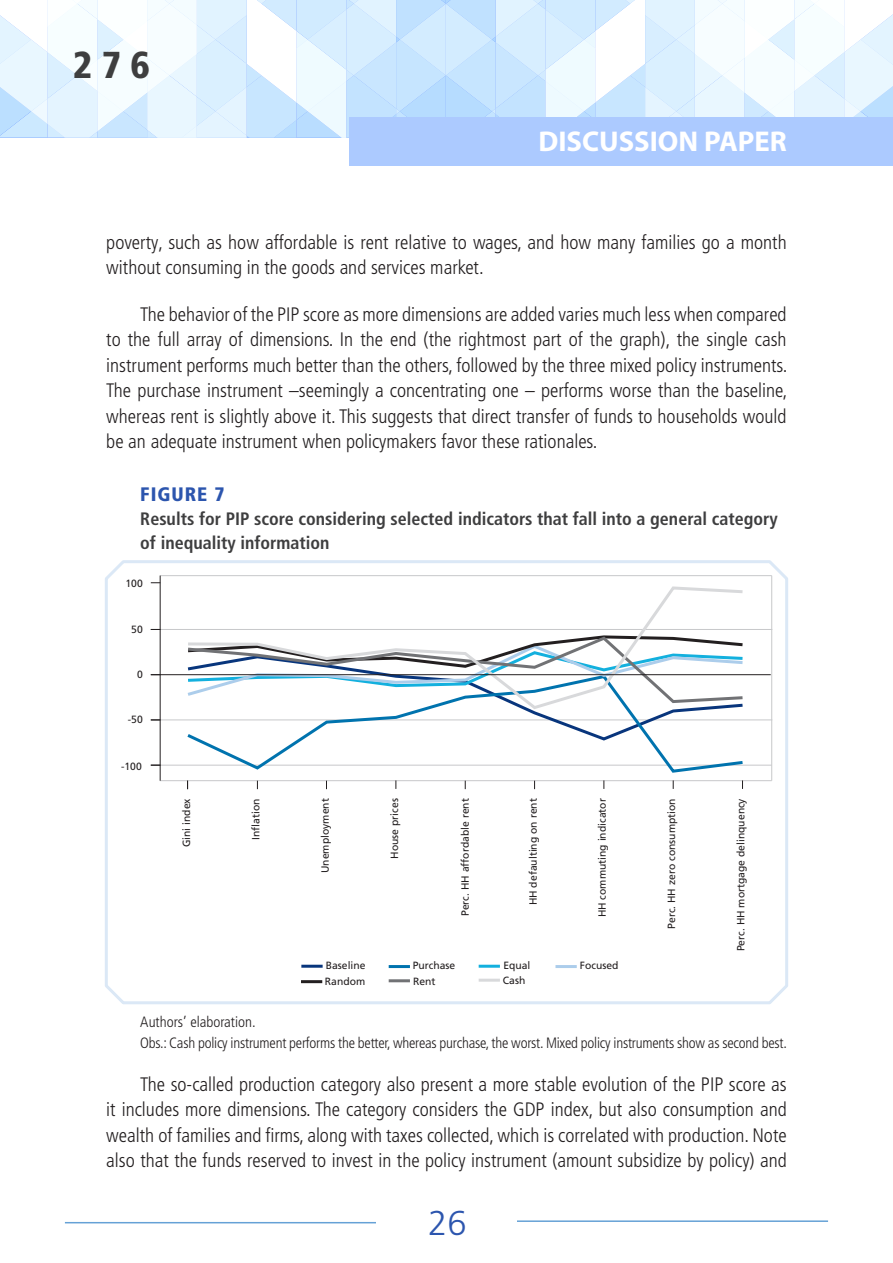
<style>
.page{position:relative;width:893px;height:1263px;background:#fff}
.page>*{position:absolute;margin:0;border:0;box-sizing:border-box;transform-origin:0 0}
.t1{font:900 condensed 37.5px "Frutiger LT Pro";color:#3e3e3f}
.t2{font:300 34.5px "Frutiger LT Pro";color:#2c55ae}
.t3{font:700 28.65px "Myriad Pro";color:#fff}
.texto_corrido{font:300 condensed 19.5px/25.5px "Frutiger LT Pro";color:#231f20;text-align:justify}
.titulo_1_número{font:900 condensed 19.5px "Frutiger LT Pro";letter-spacing:.05em;color:#2c55ae}
.titulo_2_título_do_g{font:700 condensed 18px/24px "Frutiger LT Pro";color:#3e3e3f}
.elaboracao_grafico{font:300 condensed 15px "Frutiger LT Pro";letter-spacing:-.015em;color:#231f20}
.fonte_grafico{font:300 condensed 15px "Frutiger LT Pro";color:#231f20}
.t4{font:10.5px "Frutiger LT Pro";color:#231f20}
</style>
<div class="page">
<svg style="left:0;top:0;width:893px;height:138px"></svg>
<div style="left:349px;top:117px;width:544px;height:49px;background:#accaff"></div>
<hr style="left:517px;top:1220px;width:311px;height:2px;background:#65a1d6">
<hr style="left:65px;top:1222px;width:311px;height:1px;background:#65a1d6">
<svg style="left:105px;top:560px;width:683px;height:445px"></svg>
<hr style="left:160px;top:575px;width:612px;height:1px;background:#c7c8ca">
<hr style="left:160px;top:629px;width:612px;height:1px;background:#c7c8ca">
<hr style="left:160px;top:720px;width:612px;height:1px;background:#c7c8ca">
<hr style="left:160px;top:765px;width:612px;height:1px;background:#c7c8ca">
<hr style="left:160px;top:780px;width:612px;height:1px;background:#c7c8ca">
<hr style="left:160px;top:576px;width:1px;height:205px;background:#231f20">
<hr style="left:771px;top:576px;width:1px;height:205px;background:#c7c8ca">
<svg style="left:184px;top:705px;width:562px;height:69px"></svg>
<svg style="left:185px;top:585px;width:561px;height:126px"></svg>
<hr style="left:160px;top:674px;width:610px;height:1px;background:#231f20">
<hr style="left:301px;top:965px;width:22px;height:3px;background:#08357c">
<hr style="left:389px;top:965px;width:21px;height:3px;background:#0073ae">
<hr style="left:479px;top:965px;width:21px;height:3px;background:#13b0de">
<hr style="left:555px;top:965px;width:22px;height:3px;background:#accdeb">
<hr style="left:301px;top:980px;width:21px;height:3px;background:#231f20">
<hr style="left:389px;top:979px;width:21px;height:3px;background:#717275">
<hr style="left:479px;top:979px;width:21px;height:3px;background:#d8d9db">
<h1 class="t1" style="left:73px;top:42px;width:79px">276</h1>
<h3 class="t3" style="left:538px;top:122px;width:250px">DISCUSSION PAPER</h3>
<p class="texto_corrido" style="left:106px;top:229px;width:682px">poverty, such as how affordable is rent relative to wages, and how many families go a month without consuming in the goods and services market.</p>
<p class="texto_corrido" style="left:106px;top:301px;width:683px;text-indent:34px">The behavior of the PIP score as more dimensions are added varies much less when compared to the full array of dimensions. In the end (the rightmost part of the graph), the single cash instrument performs much better than the others, followed by the three mixed policy instruments.<br>The purchase instrument –seemingly a concentrating one – performs worse than the baseline, whereas rent is slightly above it. This suggests that direct transfer of funds to households would be an adequate instrument when policymakers favor these rationales.</p>
<p class="titulo_1_número" style="left:140px;top:482px;width:86px">FIGURE 7</p>
<p class="titulo_2_título_do_g" style="left:140px;top:506px;width:639px">Results for PIP score considering selected indicators that fall into a general category of inequality information</p>
<p class="t4" style="left:126px;top:577px;width:19px">100</p>
<p class="t4" style="left:131px;top:623px;width:13px">50</p>
<p class="t4" style="left:137px;top:668px;width:7px">0</p>
<p class="t4" style="left:128px;top:713px;width:16px">-50</p>
<p class="t4" style="left:121px;top:760px;width:22px">-100</p>
<p class="t4" style="left:180px;top:847px;width:50px;rotate:-90deg">Gini index</p>
<p class="t4" style="left:250px;top:840px;width:43px;rotate:-90deg">Inflation</p>
<p class="t4" style="left:319px;top:873px;width:76px;rotate:-90deg">Unemployment</p>
<p class="t4" style="left:388px;top:859px;width:62px;rotate:-90deg">House prices</p>
<p class="t4" style="left:459px;top:916px;width:119px;rotate:-90deg">Perc. HH affordable rent</p>
<p class="t4" style="left:527px;top:905px;width:108px;rotate:-90deg">HH defaulting on rent</p>
<p class="t4" style="left:596px;top:917px;width:121px;rotate:-90deg">HH commuting indicator</p>
<p class="t4" style="left:665px;top:929px;width:132px;rotate:-90deg">Perc. HH zero consumption</p>
<p class="t4" style="left:735px;top:951px;width:154px;rotate:-90deg">Perc. HH mortgage delinquency</p>
<p class="t4" style="left:326px;top:959px;width:41px">Baseline</p>
<p class="t4" style="left:413px;top:959px;width:44px">Purchase</p>
<p class="t4" style="left:503px;top:959px;width:29px">Equal</p>
<p class="t4" style="left:580px;top:959px;width:40px">Focused</p>
<p class="t4" style="left:325px;top:975px;width:42px">Random</p>
<p class="t4" style="left:413px;top:975px;width:24px">Rent</p>
<p class="t4" style="left:503px;top:974px;width:24px">Cash</p>
<p class="fonte_grafico" style="left:140px;top:1013px;width:117px">Authors’ elaboration.</p>
<p class="elaboracao_grafico" style="left:140px;top:1034px;width:648px">Obs.: Cash policy instrument performs the better, whereas purchase, the worst. Mixed policy instruments show as second best.</p>
<p class="texto_corrido" style="left:106px;top:1071px;width:682px;text-indent:34px">The so-called production category also present a more stable evolution of the PIP score as it includes more dimensions. The category considers the GDP index, but also consumption and wealth of families and firms, along with taxes collected, which is correlated with production. Note also that the funds reserved to invest in the policy instrument (amount subsidize by policy) and</p>
<h2 class="t2" style="left:428px;top:1203px;width:40px">26</h2>
</div>
